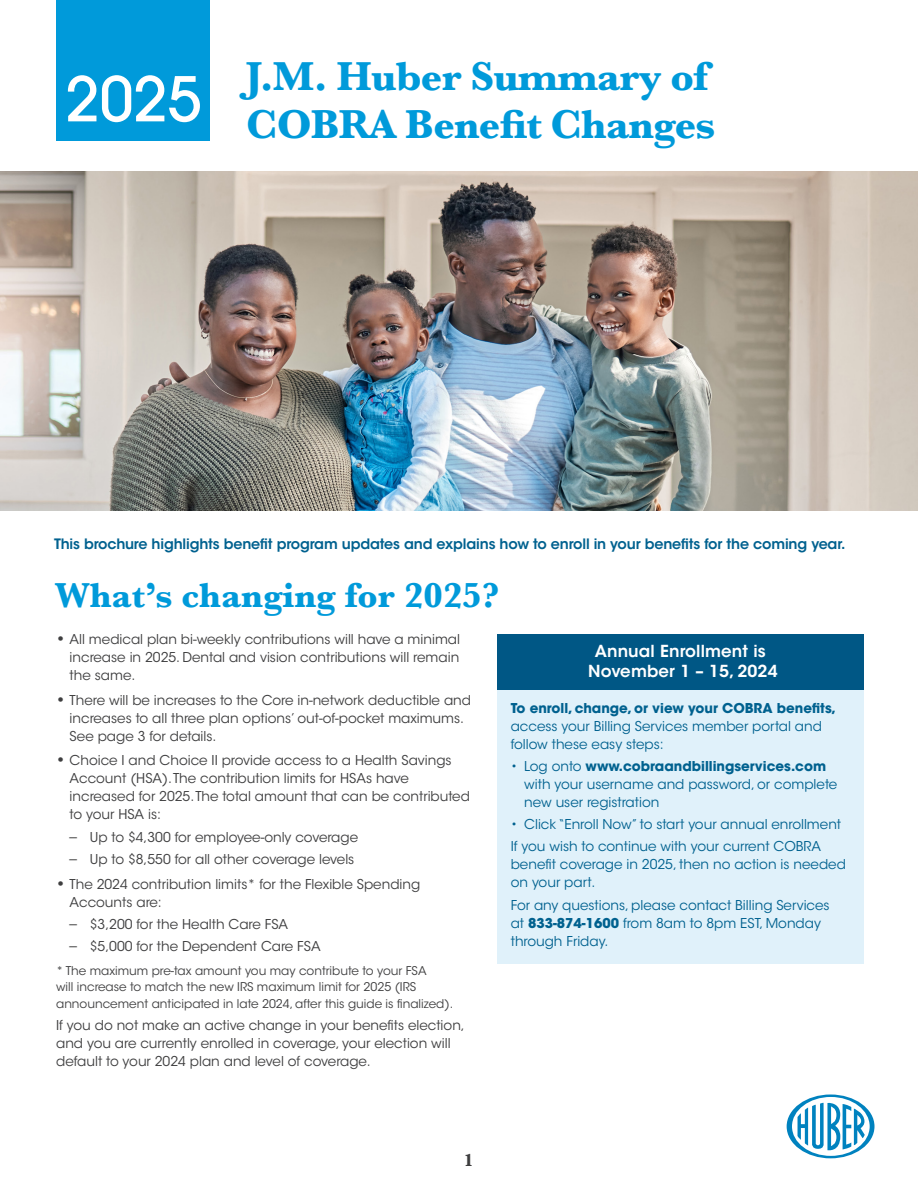
<style>
.page{position:relative;width:918px;height:1188px;background:#fff}
.page>*{position:absolute;margin:0;border:0;box-sizing:border-box;transform-origin:0 0}
.t1{font:500 61.2px "ITC Avant Garde Pro";color:#fff}
.t2{font:700 42px "Baskerville";letter-spacing:-.02em;color:#009ada}
.body{font:700 36px "Baskerville";color:#009ada}
.t3{font:700 18px "Baskerville";color:#3e3e3f}
.Body{font:600 16.5px/19.8px "ITC Avant Garde Std";letter-spacing:.01em;color:#fff;text-align:center}
.body-2{font:600 14.25px "ITC Avant Garde Std";letter-spacing:-.01em;color:#00618f}
.bull2{font:13.5px/18px "ITC Avant Garde Std";color:#3e3e3f}
.body-3{font:13.5px/18px "ITC Avant Garde Std";color:#00618f}
.bullet{font:12px/16.5px "ITC Avant Garde Std";color:#3e3e3f}
.s1{font-family:"Century Gothic";font-size:15px}
.s2{font-weight:700}
</style>
<div class="page">
<img style="left:0;top:171px;width:918px;height:339px">
<div style="left:56px;top:0;width:153px;height:141px;background:#009ada"></div>
<div style="left:498px;top:663px;width:366px;height:300px;background:#e0f1fa"></div>
<div style="left:498px;top:634px;width:366px;height:55px;background:#005785"></div>
<svg style="left:787px;top:1095px;width:87px;height:63px"></svg>
<p class="t1" style="left:66px;top:60px;width:137px">2025</p>
<p class="t2" style="left:246px;top:47px;width:463px">J.M. Huber Summary of</p>
<p class="t2" style="left:246px;top:95px;width:471px">COBRA Benefit Changes</p>
<p class="body-2" style="left:54px;top:535px;width:793px">This brochure highlights benefit program updates and explains how to enroll in your benefits for the coming year.</p>
<p class="body" style="left:56px;top:570px;width:445px">What’s changing for 2025?</p>
<p class="bull2" style="left:70px;top:630px;width:392px;text-align:justify;text-indent:-14px"><span class="s1">•</span> All medical plan bi-weekly contributions will have a minimal increase in 2025. Dental and vision contributions will remain the same.</p>
<p class="bull2" style="left:70px;top:691px;width:403px;text-indent:-14px"><span class="s1">•</span> There will be increases to the Core in-network deductible and increases to all three plan options’ out-of-pocket maximums.<br>See page 3 for details.</p>
<p class="bull2" style="left:70px;top:752px;width:402px;text-indent:-14px"><span class="s1">•</span> Choice I and Choice II provide access to a Health Savings Account (HSA). The contribution limits for HSAs have increased for 2025. The total amount that can be contributed to your HSA is:</p>
<p class="bull2" style="left:70px;top:828px;width:290px"><span class="s1">–</span> Up to $4,300 for employee-only coverage</p>
<p class="bull2" style="left:70px;top:850px;width:286px"><span class="s1">–</span> Up to $8,550 for all other coverage levels</p>
<p class="bull2" style="left:70px;top:875px;width:352px;text-indent:-14px"><span class="s1">•</span> The 2024 contribution limits* for the Flexible Spending<br>Accounts are:</p>
<p class="bull2" style="left:70px;top:915px;width:220px"><span class="s1">–</span> $3,200 for the Health Care FSA</p>
<p class="bull2" style="left:70px;top:938px;width:253px"><span class="s1">–</span> $5,000 for the Dependent Care FSA</p>
<p class="bullet" style="left:56px;top:962px;width:399px">* The maximum pre-tax amount you may contribute to your FSA<br>will increase to match the new IRS maximum limit for 2025 (IRS announcement anticipated in late 2024, after this guide is finalized).</p>
<p class="bull2" style="left:56px;top:1016px;width:410px">If you do not make an active change in your benefits election, and you are currently enrolled in coverage, your election will default to your 2024 plan and level of coverage.</p>
<p class="Body" style="left:588px;top:641px;width:191px">Annual Enrollment is<br>November 1 – 15, 2024</p>
<p class="body-3" style="left:511px;top:699px;width:327px"><span class="s2">To enroll, change, or view your COBRA benefits, </span>access your Billing Services member portal and follow these easy steps:</p>
<p class="body-3" style="left:524px;top:757px;width:315px;text-indent:-14px">• Log onto <span class="s2">www.cobraandbillingservices.com </span>with your username and password, or complete new user registration</p>
<p class="body-3" style="left:511px;top:815px;width:332px">• Click “Enroll Now” to start your annual enrollment</p>
<p class="body-3" style="left:511px;top:838px;width:337px">If you wish to continue with your current COBRA benefit coverage in 2025, then no action is needed on your part.</p>
<p class="body-3" style="left:511px;top:896px;width:320px">For any questions, please contact Billing Services at <span class="s2">833-874-1600</span> from 8am to 8pm EST, Monday through Friday.</p>
<h3 class="t3" style="left:464px;top:1148px;width:11px">1</h3>
</div>
